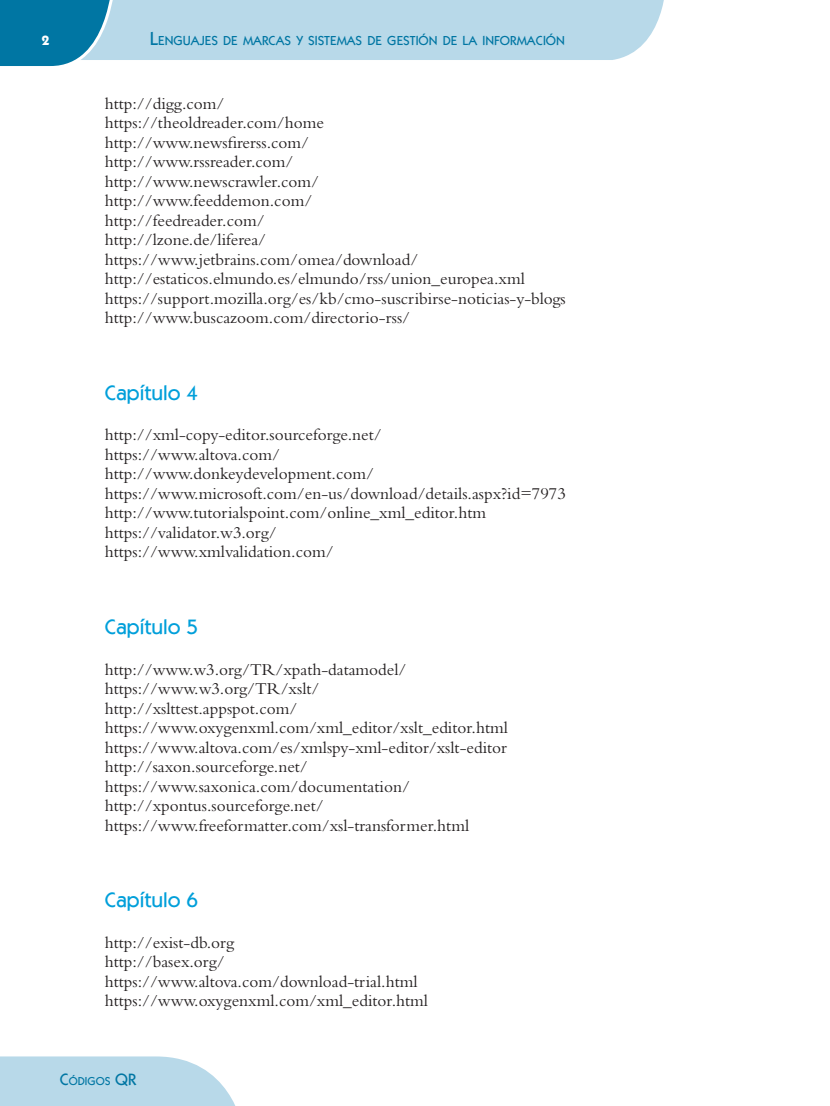
<style>
.page{position:relative;width:830px;height:1106px;background:#fff}
.page>*{position:absolute;margin:0;border:0;box-sizing:border-box;transform-origin:0 0}
.t1{font:500 21px "ITC Kabel Std";color:#009fda}
.t2{font:17.25px/19.5px "Bembo Std";color:#231f20}
.t3{font:700 13.5px "ITC Kabel Std";color:#fff}
.t4{font:500 13.2px "ITC Kabel Std";color:#0076a3}
.t5{font:500 11.55px "ITC Kabel Std";color:#0076a3}
.s1{font-size:18.75px}
.s2{font-size:16.5px}
</style>
<div class="page">
<div style="left:117px;top:0;width:547px;height:60px;background:#b8d9e9"></div>
<svg style="left:0;top:0;width:117px;height:66px;background:#278bb1"></svg>
<svg style="left:0;top:1056px;width:236px;height:50px;background:#bfdceb"></svg>
<p class="t3" style="left:42px;top:32px;width:9px">2</p>
<p class="t4" style="left:150px;top:33px;width:416px"><span class="s1">L</span>ENGUAJES DE MARCAS Y SISTEMAS DE GESTIÓN DE LA INFORMACIÓN</p>
<p class="t2" style="left:105px;top:93px;width:462px">http://digg.com/<br>https://theoldreader.com/home<br>http://www.newsfirerss.com/<br>http://www.rssreader.com/<br>http://www.newscrawler.com/<br>http://www.feeddemon.com/<br>http://feedreader.com/<br>http://lzone.de/liferea/ https://www.jetbrains.com/omea/download/ http://estaticos.elmundo.es/elmundo/rss/union_europea.xml https://support.mozilla.org/es/kb/cmo-suscribirse-noticias-y-blogs http://www.buscazoom.com/directorio-rss/</p>
<p class="t1" style="left:105px;top:380px;width:95px">Capítulo 4</p>
<p class="t2" style="left:105px;top:425px;width:462px">http://xml-copy-editor.sourceforge.net/<br>https://www.altova.com/<br>http://www.donkeydevelopment.com/ https://www.microsoft.com/en-us/download/details.aspx?id=7973 http://www.tutorialspoint.com/online_xml_editor.htm https://validator.w3.org/<br>https://www.xmlvalidation.com/</p>
<p class="t1" style="left:105px;top:614px;width:95px">Capítulo 5</p>
<p class="t2" style="left:105px;top:659px;width:404px">http://www.w3.org/TR/xpath-datamodel/ https://www.w3.org/TR/xslt/ http://xslttest.appspot.com/ https://www.oxygenxml.com/xml_editor/xslt_editor.html https://www.altova.com/es/xmlspy-xml-editor/xslt-editor http://saxon.sourceforge.net/ https://www.saxonica.com/documentation/ http://xpontus.sourceforge.net/ https://www.freeformatter.com/xsl-transformer.html</p>
<p class="t1" style="left:105px;top:887px;width:95px">Capítulo 6</p>
<p class="t2" style="left:105px;top:932px;width:324px">http://exist-db.org<br>http://basex.org/ https://www.altova.com/download-trial.html https://www.oxygenxml.com/xml_editor.html</p>
<p class="t5" style="left:60px;top:1074px;width:77px"><span class="s2">C</span>ÓDIGOS <span class="s2">QR</span></p>
</div>
